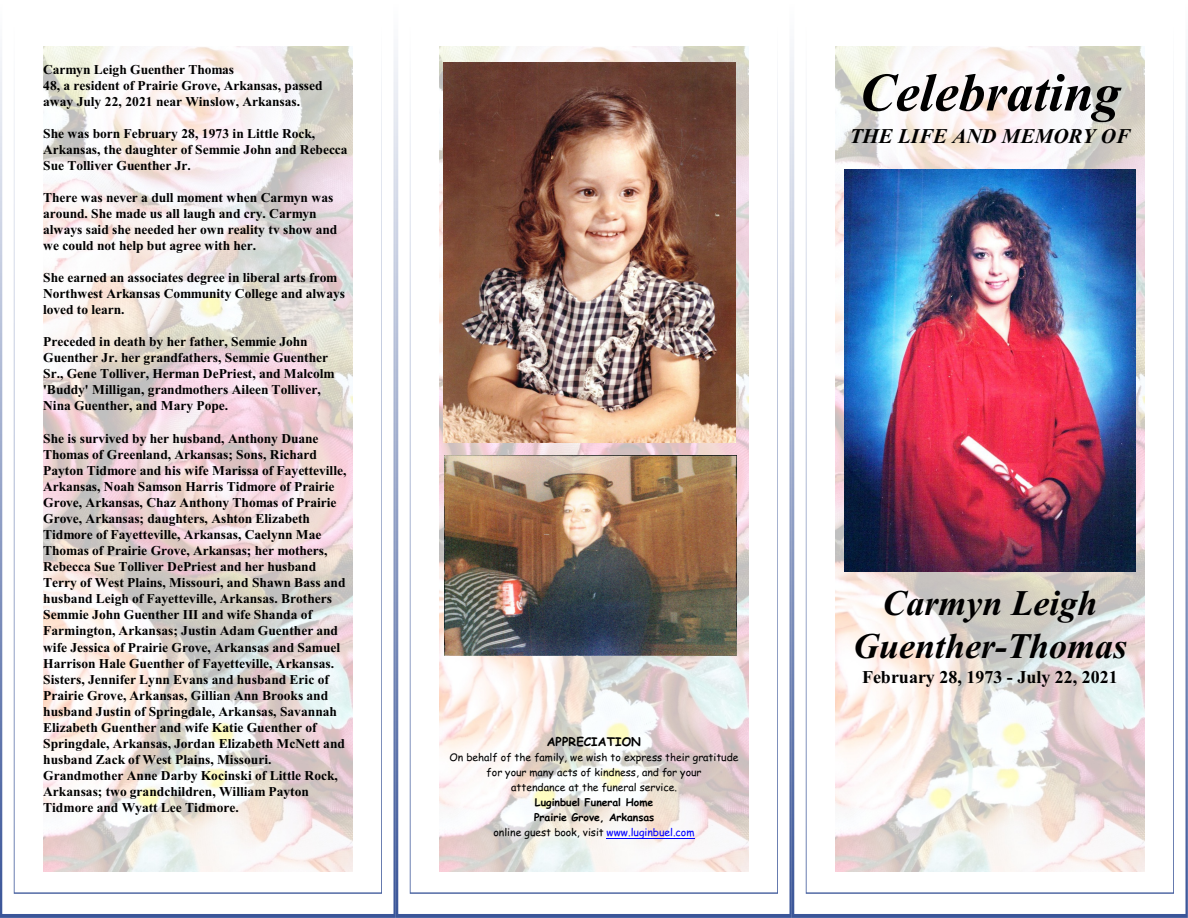
<style>
.page{position:relative;width:1188px;height:918px;background:#fff}
.page>*{position:absolute;margin:0;border:0;box-sizing:border-box;transform-origin:0 0}
.t1{font:italic 700 54px "Times New Roman";color:#000}
.t2{font:italic 700 36px/42.6px "Times New Roman";color:#000;text-align:center}
.t3{font:italic 700 21px "Times New Roman";color:#000}
.t4{font:700 18px "Times New Roman";color:#000}
.t5{font:700 13.5px/16px "Times New Roman";color:#000}
.t6{font:700 12px "Comic Sans MS";letter-spacing:.005em;color:#000}
.t7{font:10.5px/15px "Comic Sans MS";color:#000;text-align:center}
.t8{font:700 10.5px/15px "Comic Sans MS";color:#000;text-align:center}
.s1{font-weight:400}
.s2{font-weight:400;color:#00f}
</style>
<div class="page">
<img style="left:0;top:50px;width:1188px;height:868px">
<img style="left:14px;top:46px;width:368px;height:848px">
<img style="left:410px;top:46px;width:368px;height:848px">
<img style="left:806px;top:46px;width:368px;height:848px">
<img style="left:444px;top:62px;width:291px;height:380px">
<img style="left:445px;top:455px;width:292px;height:201px">
<hr style="left:607px;top:838px;width:88px;height:1px;background:#00f">
<img style="left:844px;top:169px;width:292px;height:402px">
<p class="t5" style="left:43px;top:63px;width:281px">Carmyn Leigh Guenther Thomas<br>48, a resident of Prairie Grove, Arkansas, passed away July 22, 2021 near Winslow, Arkansas.</p>
<p class="t5" style="left:43px;top:127px;width:306px">She was born February 28, 1973 in Little Rock,<br>Arkansas, the daughter of Semmie John and Rebecca<br>Sue Tolliver Guenther Jr.</p>
<p class="t5" style="left:43px;top:191px;width:296px">There was never a dull moment when Carmyn was around. She made us all laugh and cry. Carmyn always said she needed her own reality tv show and we could not help but agree with her.</p>
<p class="t5" style="left:43px;top:271px;width:303px">She earned an associates degree in liberal arts from<br>Northwest Arkansas Community College and always loved to learn.</p>
<p class="t5" style="left:43px;top:335px;width:293px">Preceded in death by her father, Semmie John Guenther Jr. her grandfathers, Semmie Guenther Sr., Gene Tolliver, Herman DePriest, and Malcolm 'Buddy' Milligan, grandmothers Aileen Tolliver, Nina Guenther, and Mary Pope.</p>
<p class="t5" style="left:43px;top:432px;width:305px">She is survived by her husband, Anthony Duane Thomas of Greenland, Arkansas; Sons, Richard Payton Tidmore and his wife Marissa of Fayetteville, Arkansas, Noah Samson Harris Tidmore of Prairie Grove, Arkansas, Chaz Anthony Thomas of Prairie Grove, Arkansas; daughters, Ashton Elizabeth Tidmore of Fayetteville, Arkansas, Caelynn Mae Thomas of Prairie Grove, Arkansas; her mothers, Rebecca Sue Tolliver DePriest and her husband Terry of West Plains, Missouri, and Shawn Bass and husband Leigh of Fayetteville, Arkansas. Brothers</p>
<p class="t5" style="left:43px;top:608px;width:303px">Semmie John Guenther III and wife Shanda of Farmington, Arkansas; Justin Adam Guenther and wife Jessica of Prairie Grove, Arkansas and Samuel Harrison Hale Guenther of Fayetteville, Arkansas.<br>Sisters, Jennifer Lynn Evans and husband Eric of Prairie Grove, Arkansas, Gillian Ann Brooks and husband Justin of Springdale, Arkansas, Savannah Elizabeth Guenther and wife Katie Guenther of Springdale, Arkansas, Jordan Elizabeth McNett and husband Zack of West Plains, Missouri.<br>Grandmother Anne Darby Kocinski of Little Rock, Arkansas; two grandchildren, William Payton Tidmore and Wyatt Lee Tidmore.</p>
<p class="t6" style="left:547px;top:736px;width:96px">APPRECIATION</p>
<p class="t7" style="left:449px;top:751px;width:291px">On behalf of the family, we wish to express their gratitude for your many acts of kindness, and for your<br>attendance at the funeral service.</p>
<p class="t8" style="left:493px;top:796px;width:203px">Luginbuel Funeral Home<br>Prairie Grove, Arkansas<br><span class="s1">online guest book, visit</span> <span class="s2">www.luginbuel.com</span></p>
<h1 class="t1" style="left:860px;top:74px;width:263px">Celebrating</h1>
<h3 class="t3" style="left:850px;top:129px;width:282px">THE LIFE AND MEMORY OF</h3>
<h2 class="t2" style="left:853px;top:585px;width:276px">Carmyn Leigh<br>Guenther-Thomas</h2>
<h3 class="t4" style="left:862px;top:671px;width:257px">February 28, 1973 - July 22, 2021</h3>
</div>
